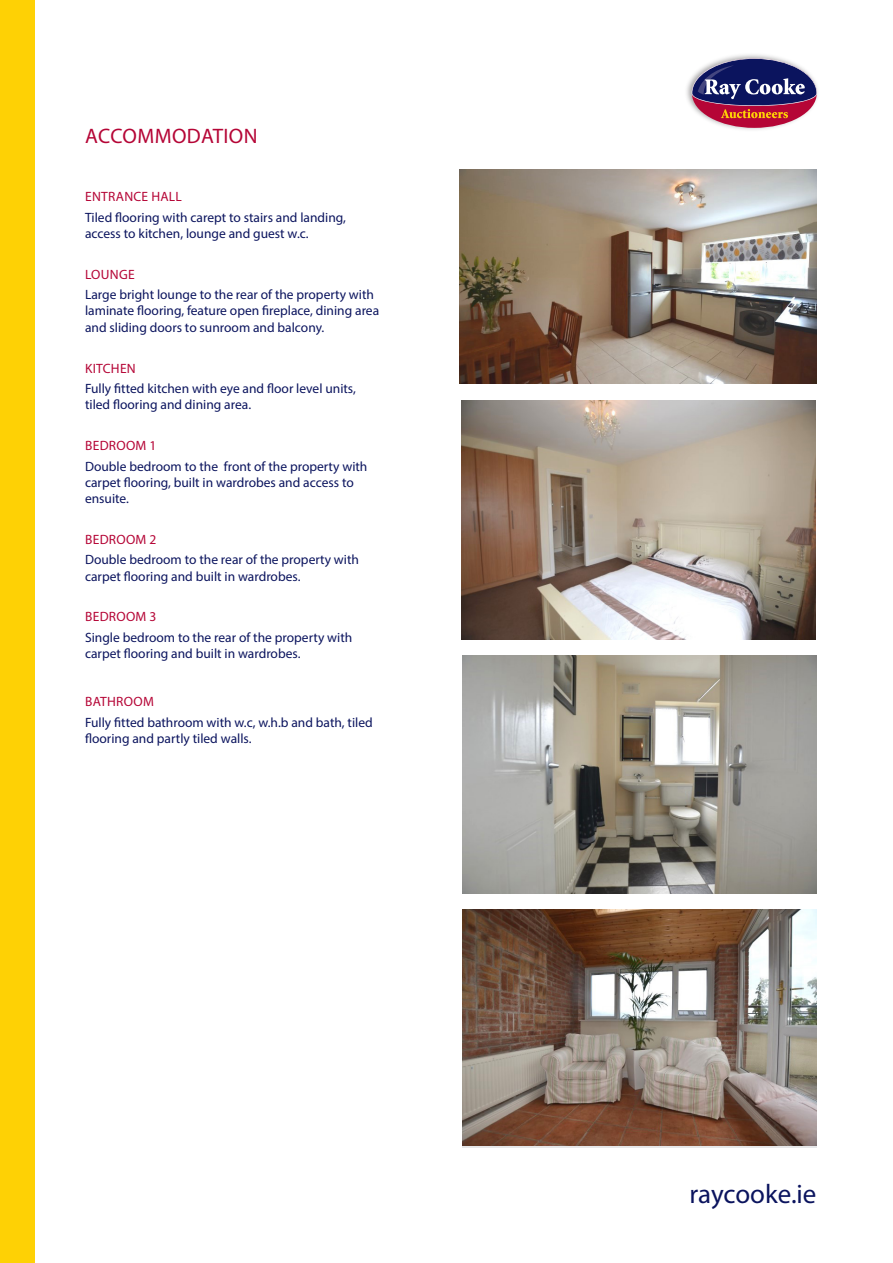
<style>
.page{position:relative;width:893px;height:1263px;background:#fff}
.page>*{position:absolute;margin:0;border:0;box-sizing:border-box;transform-origin:0 0}
.t1{font:27px "Myriad Pro";letter-spacing:-.005em;color:#0b145e}
.RC_Body_Head{font:21px "Myriad Pro";letter-spacing:.02em;color:#b50536}
.RC_Body_Accommodatio{font:13.5px/16.2px "Myriad Pro";color:#0b145e}
.RC_Body_Sub_Head{font:13.5px "Myriad Pro";letter-spacing:.02em;color:#b50536}
</style>
<div class="page">
<div style="left:0;top:0;width:34px;height:1263px;background:#fed105"></div>
<img style="left:686px;top:54px;width:132px;height:76px">
<div style="left:692px;top:59px;width:125px;height:69px;background:#b50536;border-radius:50%"></div>
<svg style="left:692px;top:58px;width:125px;height:60px"></svg>
<img style="left:463px;top:910px;width:354px;height:235px">
<img style="left:462px;top:655px;width:354px;height:239px">
<img style="left:461px;top:401px;width:354px;height:238px">
<img style="left:459px;top:169px;width:358px;height:214px">
<p class="RC_Body_Head" style="left:85px;top:123px;width:174px">ACCOMMODATION</p>
<p class="RC_Body_Sub_Head" style="left:85px;top:188px;width:98px">ENTRANCE HALL</p>
<p class="RC_Body_Accommodatio" style="left:85px;top:209px;width:262px">Tiled flooring with carept to stairs and landing, access to kitchen, lounge and guest w.c.</p>
<p class="RC_Body_Sub_Head" style="left:85px;top:266px;width:51px">LOUNGE</p>
<p class="RC_Body_Accommodatio" style="left:85px;top:286px;width:296px">Large bright lounge to the rear of the property with laminate flooring, feature open fireplace, dining area and sliding doors to sunroom and balcony.</p>
<p class="RC_Body_Sub_Head" style="left:85px;top:360px;width:52px">KITCHEN</p>
<p class="RC_Body_Accommodatio" style="left:85px;top:380px;width:272px">Fully fitted kitchen with eye and floor level units, tiled flooring and dining area.</p>
<p class="RC_Body_Sub_Head" style="left:85px;top:437px;width:73px">BEDROOM 1</p>
<p class="RC_Body_Accommodatio" style="left:85px;top:458px;width:284px">Double bedroom to the front of the property with carpet flooring, built in wardrobes and access to ensuite.</p>
<p class="RC_Body_Sub_Head" style="left:85px;top:531px;width:73px">BEDROOM 2</p>
<p class="RC_Body_Accommodatio" style="left:85px;top:551px;width:275px">Double bedroom to the rear of the property with carpet flooring and built in wardrobes.</p>
<p class="RC_Body_Sub_Head" style="left:85px;top:609px;width:73px">BEDROOM 3</p>
<p class="RC_Body_Accommodatio" style="left:85px;top:629px;width:269px">Single bedroom to the rear of the property with carpet flooring and built in wardrobes.</p>
<p class="RC_Body_Sub_Head" style="left:85px;top:693px;width:70px">BATHROOM</p>
<p class="RC_Body_Accommodatio" style="left:85px;top:714px;width:289px">Fully fitted bathroom with w.c, w.h.b and bath, tiled flooring and partly tiled walls.</p>
<h1 class="t1" style="left:690px;top:1178px;width:128px">raycooke.ie</h1>
</div>
